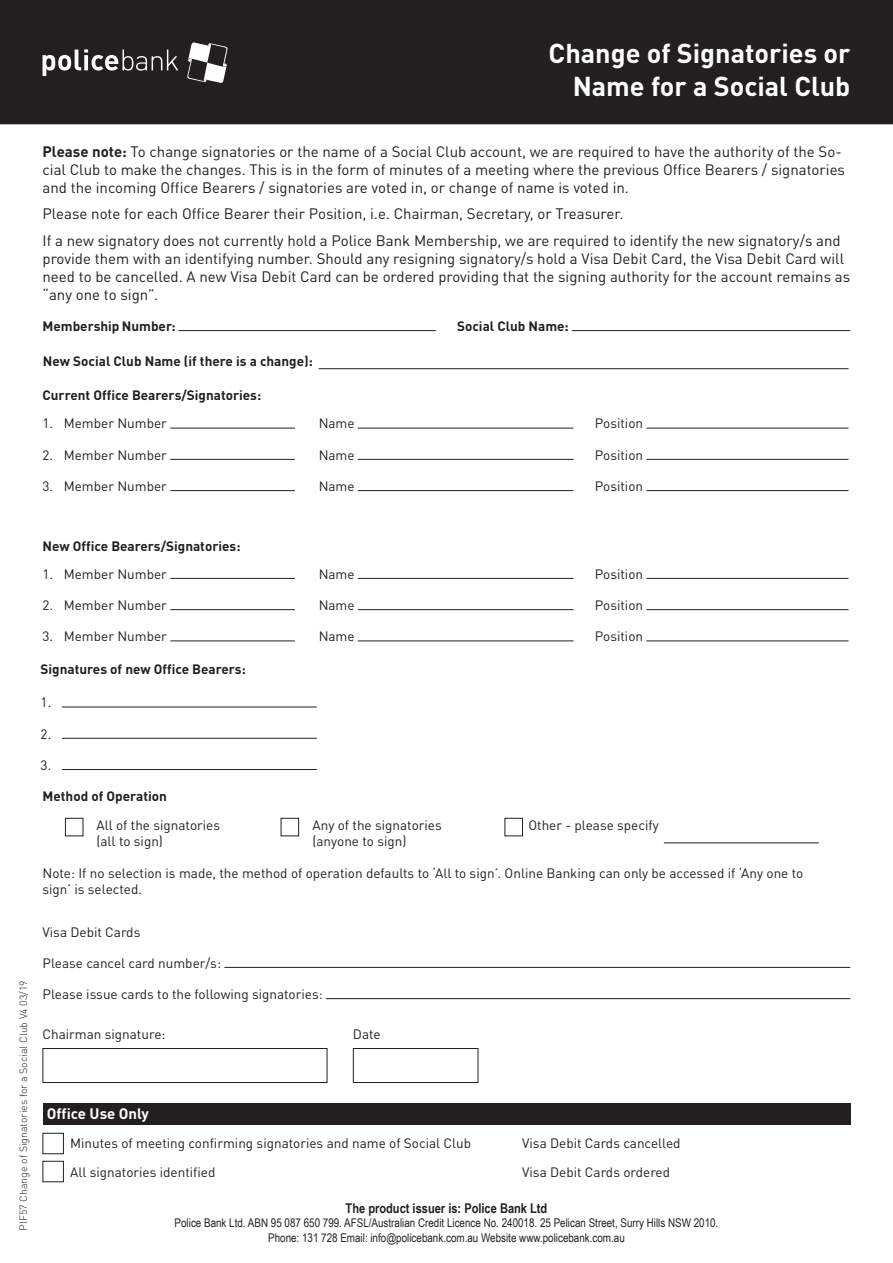
<style>
.page{position:relative;width:893px;height:1263px;background:#fff}
.page>*{position:absolute;margin:0;border:0;box-sizing:border-box;transform-origin:0 0}
.t1{font:700 27px/32.4px "DIN Pro";color:#fff;text-align:right}
.t2{font:15px/18px "DIN Pro";color:#231f20}
.t3{font:700 15px "DIN Pro";color:#fff}
.t4{font:13.5px/29px "DIN Pro";color:#231f20}
.t5{font:700 13.5px "DIN Pro";color:#231f20}
.t6{font:700 13.5px "Arial Narrow";color:#231f20}
.t7{font:12px/14.4px "Arial Narrow";color:#231f20;text-align:center}
.t8{font:300 10.5px "DIN Pro";color:#231f20}
.s1{font-weight:700}
</style>
<div class="page">
<div style="left:0;top:0;width:893px;height:124px;background:#231f20"></div>
<svg style="left:43px;top:49px;width:135px;height:27px"></svg>
<svg style="left:187px;top:43px;width:40px;height:40px"></svg>
<hr style="left:170px;top:428px;width:125px;height:1px;background:#231f20">
<hr style="left:170px;top:459px;width:125px;height:1px;background:#231f20">
<hr style="left:170px;top:490px;width:125px;height:1px;background:#231f20">
<hr style="left:358px;top:428px;width:216px;height:1px;background:#231f20">
<hr style="left:358px;top:459px;width:216px;height:1px;background:#231f20">
<hr style="left:358px;top:490px;width:216px;height:1px;background:#231f20">
<hr style="left:646px;top:428px;width:202px;height:1px;background:#231f20">
<hr style="left:646px;top:459px;width:202px;height:1px;background:#231f20">
<hr style="left:646px;top:490px;width:202px;height:1px;background:#231f20">
<hr style="left:170px;top:578px;width:125px;height:1px;background:#231f20">
<hr style="left:170px;top:609px;width:125px;height:1px;background:#231f20">
<hr style="left:170px;top:640px;width:125px;height:1px;background:#231f20">
<hr style="left:358px;top:578px;width:216px;height:1px;background:#231f20">
<hr style="left:358px;top:609px;width:216px;height:1px;background:#231f20">
<hr style="left:358px;top:640px;width:216px;height:1px;background:#231f20">
<hr style="left:646px;top:578px;width:202px;height:1px;background:#231f20">
<hr style="left:646px;top:609px;width:202px;height:1px;background:#231f20">
<hr style="left:646px;top:640px;width:202px;height:1px;background:#231f20">
<hr style="left:62px;top:707px;width:255px;height:1px;background:#231f20">
<hr style="left:62px;top:738px;width:255px;height:1px;background:#231f20">
<hr style="left:62px;top:769px;width:255px;height:1px;background:#231f20">
<div style="left:43px;top:1104px;width:808px;height:21px;background:#231f20"></div>
<div style="left:43px;top:1133px;width:21px;height:21px;border:1px solid #231f20"></div>
<div style="left:43px;top:1161px;width:21px;height:21px;border:1px solid #231f20"></div>
<div style="left:65px;top:818px;width:18px;height:18px;border:1px solid #231f20"></div>
<div style="left:281px;top:818px;width:18px;height:18px;border:1px solid #231f20"></div>
<div style="left:504px;top:818px;width:19px;height:18px;border:1px solid #231f20"></div>
<hr style="left:664px;top:842px;width:155px;height:1px;background:#231f20">
<hr style="left:178px;top:330px;width:258px;height:1px;background:#231f20">
<hr style="left:572px;top:330px;width:278px;height:1px;background:#231f20">
<hr style="left:319px;top:368px;width:530px;height:1px;background:#231f20">
<div style="left:43px;top:1048px;width:284px;height:35px;border:1px solid #231f20"></div>
<div style="left:353px;top:1048px;width:125px;height:35px;border:1px solid #231f20"></div>
<hr style="left:224px;top:967px;width:626px;height:1px;background:#231f20">
<hr style="left:326px;top:998px;width:524px;height:1px;background:#231f20">
<h1 class="t1" style="left:549px;top:36px;width:303px">Change of Signatories or<br>Name for a Social Club</h1>
<p class="t2" style="left:43px;top:141px;width:804px"><span class="s1">Please note:</span> To change signatories or the name of a Social Club account, we are required to have the authority of the So&shy;cial Club to make the changes. This is in the form of minutes of a meeting where the previous Office Bearers / signatories and the incoming Office Bearers / signatories are voted in, or change of name is voted in.</p>
<p class="t2" style="left:43px;top:200px;width:800px;line-height:26.5px">Please note for each Office Bearer their Position, i.e. Chairman, Secretary, or Treasurer.<br>If a new signatory does not currently hold a Police Bank Membership, we are required to identify the new signatory/s and</p>
<p class="t2" style="left:43px;top:248px;width:809px">provide them with an identifying number. Should any resigning signatory/s hold a Visa Debit Card, the Visa Debit Card will need to be cancelled. A new Visa Debit Card can be ordered providing that the signing authority for the account remains as “any one to sign”.</p>
<p class="t5" style="left:43px;top:316px;width:135px">Membership Number:</p>
<p class="t5" style="left:457px;top:316px;width:113px">Social Club Name:</p>
<p class="t5" style="left:43px;top:351px;width:271px">New Social Club Name (if there is a change):</p>
<p class="t5" style="left:43px;top:385px;width:220px">Current Office Bearers/Signatories:</p>
<p class="t4" style="left:43px;top:408px;width:126px">1. Member Number</p>
<p class="t4" style="left:43px;top:439px;width:126px">2. Member Number</p>
<p class="t4" style="left:43px;top:471px;width:126px">3. Member Number</p>
<p class="t4" style="left:319px;top:408px;width:38px">Name</p>
<p class="t4" style="left:319px;top:439px;width:38px">Name</p>
<p class="t4" style="left:319px;top:471px;width:38px">Name</p>
<p class="t4" style="left:595px;top:408px;width:50px">Position</p>
<p class="t4" style="left:595px;top:439px;width:50px">Position</p>
<p class="t4" style="left:595px;top:471px;width:50px">Position</p>
<p class="t5" style="left:43px;top:535px;width:199px">New Office Bearers/Signatories:</p>
<p class="t4" style="left:43px;top:558px;width:126px">1. Member Number</p>
<p class="t4" style="left:43px;top:590px;width:126px">2. Member Number</p>
<p class="t4" style="left:43px;top:621px;width:126px">3. Member Number</p>
<p class="t5" style="left:41px;top:658px;width:207px">Signatures of new Office Bearers:</p>
<p class="t4" style="left:41px;top:687px;width:12px">1.</p>
<p class="t4" style="left:41px;top:718px;width:12px">2.</p>
<p class="t4" style="left:41px;top:750px;width:12px">3.</p>
<p class="t4" style="left:319px;top:558px;width:38px">Name</p>
<p class="t4" style="left:319px;top:590px;width:38px">Name</p>
<p class="t4" style="left:319px;top:621px;width:38px">Name</p>
<p class="t4" style="left:595px;top:558px;width:50px">Position</p>
<p class="t4" style="left:595px;top:590px;width:50px">Position</p>
<p class="t4" style="left:595px;top:621px;width:50px">Position</p>
<p class="t5" style="left:43px;top:786px;width:126px">Method of Operation</p>
<p class="t4" style="left:97px;top:810px;width:125px">All of the signatories</p>
<p class="t4" style="left:313px;top:810px;width:131px">Any of the signatories</p>
<p class="t4" style="left:529px;top:810px;width:132px">Other - please specify</p>
<p class="t4" style="left:97px;top:826px;width:68px">(all to sign)</p>
<p class="t4" style="left:313px;top:826px;width:95px">(anyone to sign)</p>
<p class="t4" style="left:43px;top:864px;width:762px;line-height:16.2px">Note: If no selection is made, the method of operation defaults to ‘All to sign’. Online Banking can only be accessed if ‘Any one to sign’ is selected.</p>
<p class="t8" style="left:15px;top:1231px;width:252px;rotate:-90deg">PIF57 Change of Signatories for a Social Club V4 03/19</p>
<p class="t4" style="left:43px;top:916px;width:99px">Visa Debit Cards</p>
<p class="t4" style="left:43px;top:947px;width:180px">Please cancel card number/s:</p>
<p class="t4" style="left:43px;top:979px;width:282px">Please issue cards to the following signatories:</p>
<p class="t4" style="left:43px;top:1019px;width:124px">Chairman signature:</p>
<p class="t4" style="left:353px;top:1019px;width:29px">Date</p>
<p class="t3" style="left:47px;top:1102px;width:104px">Office Use Only</p>
<p class="t4" style="left:70px;top:1127px;width:402px">Minutes of meeting confirming signatories and name of Social Club<br>All signatories identified</p>
<p class="t4" style="left:522px;top:1127px;width:160px">Visa Debit Cards cancelled<br>Visa Debit Cards ordered</p>
<p class="t6" style="left:346px;top:1198px;width:203px">The product issuer is: Police Bank Ltd</p>
<p class="t7" style="left:175px;top:1215px;width:545px">Police Bank Ltd. ABN 95 087 650 799. AFSL/Australian Credit Licence No. 240018. 25 Pelican Street, Surry Hills NSW 2010.<br>Phone: 131 728 Email: info@policebank.com.au Website www.policebank.com.au</p>
</div>
